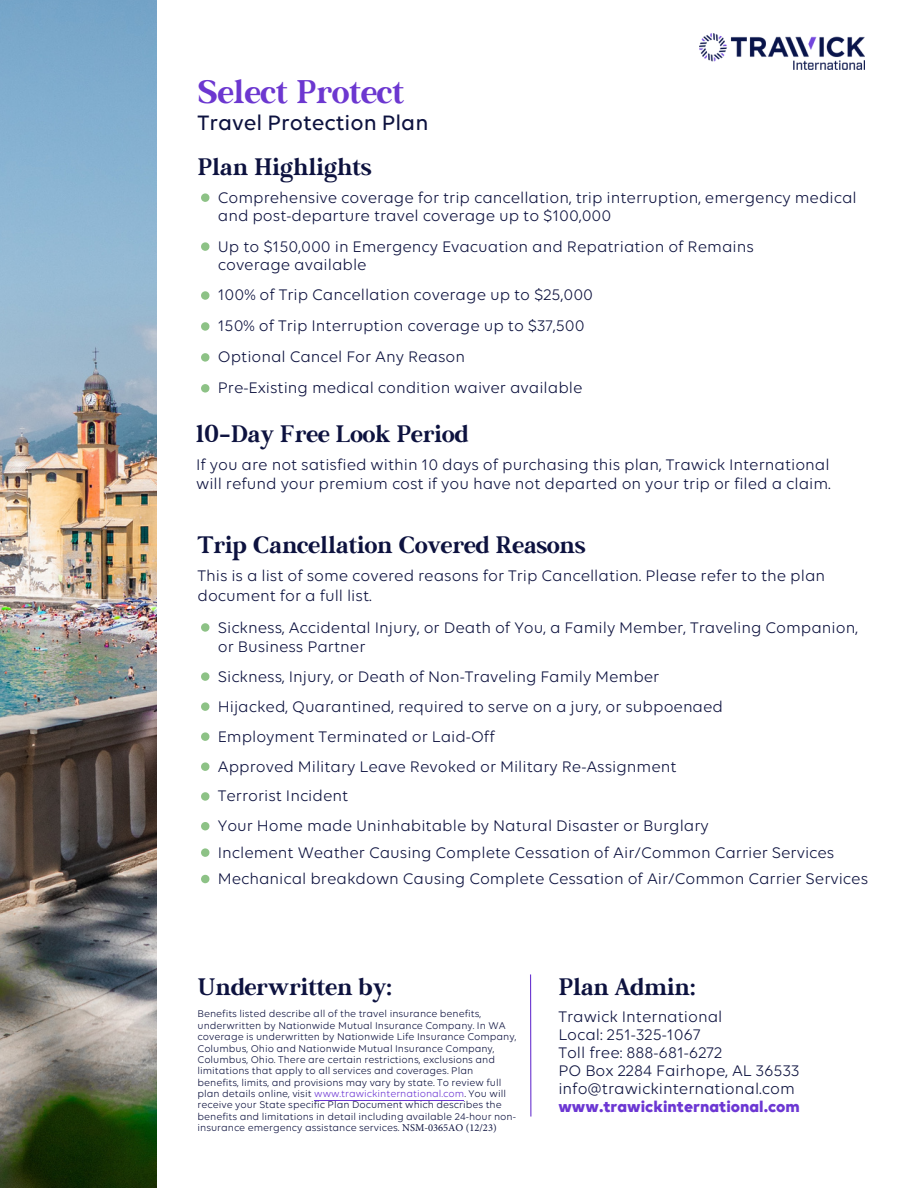
<style>
.page{position:relative;width:918px;height:1188px;background:#fff}
.page>*{position:absolute;margin:0;border:0;box-sizing:border-box;transform-origin:0 0}
.t1{font:33px "Magical Source";color:#6c37d0}
.t2{font:24px "Magical Source";color:#0d123f}
.t3{font:500 22.5px "Volte";color:#0d123f}
.t4{font:16.5px/19.2px "Volte";color:#0d123f}
.t5{font:700 16.5px "Volte";color:#6c37d3}
.t6{font:10.5px/11.4px "Volte";color:#0d123f}
.s1{color:#6c37d3}
.s2{font-family:"Minion Pro"}
</style>
<div class="page">
<img style="left:0;top:0;width:156px;height:1188px">
<img style="left:699px;top:33px;width:166px;height:36px">
<svg style="left:201px;top:193px;width:8px;height:9px"></svg>
<svg style="left:201px;top:242px;width:8px;height:9px"></svg>
<svg style="left:201px;top:291px;width:8px;height:9px"></svg>
<svg style="left:201px;top:322px;width:8px;height:9px"></svg>
<svg style="left:201px;top:353px;width:8px;height:9px"></svg>
<svg style="left:201px;top:384px;width:8px;height:9px"></svg>
<svg style="left:201px;top:623px;width:8px;height:9px"></svg>
<svg style="left:201px;top:672px;width:8px;height:9px"></svg>
<svg style="left:201px;top:702px;width:8px;height:9px"></svg>
<svg style="left:201px;top:732px;width:8px;height:9px"></svg>
<svg style="left:201px;top:762px;width:8px;height:9px"></svg>
<svg style="left:201px;top:822px;width:8px;height:8px"></svg>
<svg style="left:201px;top:848px;width:8px;height:9px"></svg>
<svg style="left:201px;top:875px;width:8px;height:8px"></svg>
<hr style="left:530px;top:974px;width:1px;height:143px;background:#6c37d0">
<svg style="left:201px;top:792px;width:8px;height:9px"></svg>
<hr style="left:315px;top:1100px;width:149px;height:1px;background:#6c37d3">
<p class="t1" style="left:198px;top:77px;width:208px">Select Protect</p>
<p class="t3" style="left:198px;top:113px;width:232px">Travel Protection Plan</p>
<p class="t2" style="left:198px;top:156px;width:176px">Plan Highlights</p>
<p class="t4" style="left:218px;top:189px;width:640px;line-height:18px">Comprehensive coverage for trip cancellation, trip interruption, emergency medical and post-departure travel coverage up to $100,000</p>
<p class="t4" style="left:218px;top:238px;width:538px;line-height:18px">Up to $150,000 in Emergency Evacuation and Repatriation of Remains coverage available</p>
<p class="t4" style="left:218px;top:287px;width:377px">100% of Trip Cancellation coverage up to $25,000</p>
<p class="t4" style="left:218px;top:318px;width:368px">150% of Trip Interruption coverage up to $37,500</p>
<p class="t4" style="left:218px;top:349px;width:249px">Optional Cancel For Any Reason</p>
<p class="t4" style="left:218px;top:380px;width:366px">Pre-Existing medical condition waiver available</p>
<p class="t2" style="left:196px;top:423px;width:274px">10-Day Free Look Period</p>
<p class="t4" style="left:196px;top:456px;width:636px">If you are not satisfied within 10 days of purchasing this plan, Trawick International will refund your premium cost if you have not departed on your trip or filed a claim.</p>
<p class="t2" style="left:198px;top:534px;width:390px">Trip Cancellation Covered Reasons</p>
<p class="t4" style="left:198px;top:568px;width:629px">This is a list of some covered reasons for Trip Cancellation. Please refer to the plan document for a full list.</p>
<p class="t4" style="left:218px;top:619px;width:642px">Sickness, Accidental Injury, or Death of You, a Family Member, Traveling Companion, or Business Partner</p>
<p class="t4" style="left:218px;top:668px;width:443px">Sickness, Injury, or Death of Non-Traveling Family Member</p>
<p class="t4" style="left:218px;top:698px;width:507px">Hijacked, Quarantined, required to serve on a jury, or subpoenaed</p>
<p class="t4" style="left:218px;top:728px;width:278px">Employment Terminated or Laid-Off</p>
<p class="t4" style="left:218px;top:758px;width:460px">Approved Military Leave Revoked or Military Re-Assignment</p>
<p class="t4" style="left:218px;top:788px;width:132px">Terrorist Incident</p>
<p class="t4" style="left:218px;top:817px;width:493px">Your Home made Uninhabitable by Natural Disaster or Burglary</p>
<p class="t4" style="left:218px;top:844px;width:618px">Inclement Weather Causing Complete Cessation of Air/Common Carrier Services</p>
<p class="t4" style="left:218px;top:870px;width:652px">Mechanical breakdown Causing Complete Cessation of Air/Common Carrier Services</p>
<p class="t2" style="left:198px;top:975px;width:196px">Underwritten by:</p>
<p class="t6" style="left:198px;top:1009px;width:320px">Benefits listed describe all of the travel insurance benefits, underwritten by Nationwide Mutual Insurance Company. In WA coverage is underwritten by Nationwide Life Insurance Company, Columbus, Ohio and Nationwide Mutual Insurance Company, Columbus, Ohio. There are certain restrictions, exclusions and limitations that apply to all services and coverages. Plan benefits, limits, and provisions may vary by state. To review full plan details online, visit <span class="s1">www.trawickinternational.com</span>. You will receive your State specific Plan Document which describes the benefits and limitations in detail including available 24-hour non&shy;insurance emergency assistance services. <span class="s2">NSM-0365AO (12/23)</span></p>
<p class="t2" style="left:558px;top:975px;width:139px">Plan Admin:</p>
<p class="t4" style="left:558px;top:1009px;width:166px">Trawick International</p>
<p class="t4" style="left:558px;top:1027px;width:144px">Local: 251-325-1067</p>
<p class="t4" style="left:558px;top:1045px;width:165px">Toll free: 888-681-6272</p>
<p class="t4" style="left:558px;top:1063px;width:243px">PO Box 2284 Fairhope, AL 36533</p>
<p class="t4" style="left:558px;top:1081px;width:238px">info@trawickinternational.com</p>
<p class="t5" style="left:558px;top:1100px;width:243px">www.trawickinternational.com</p>
</div>
